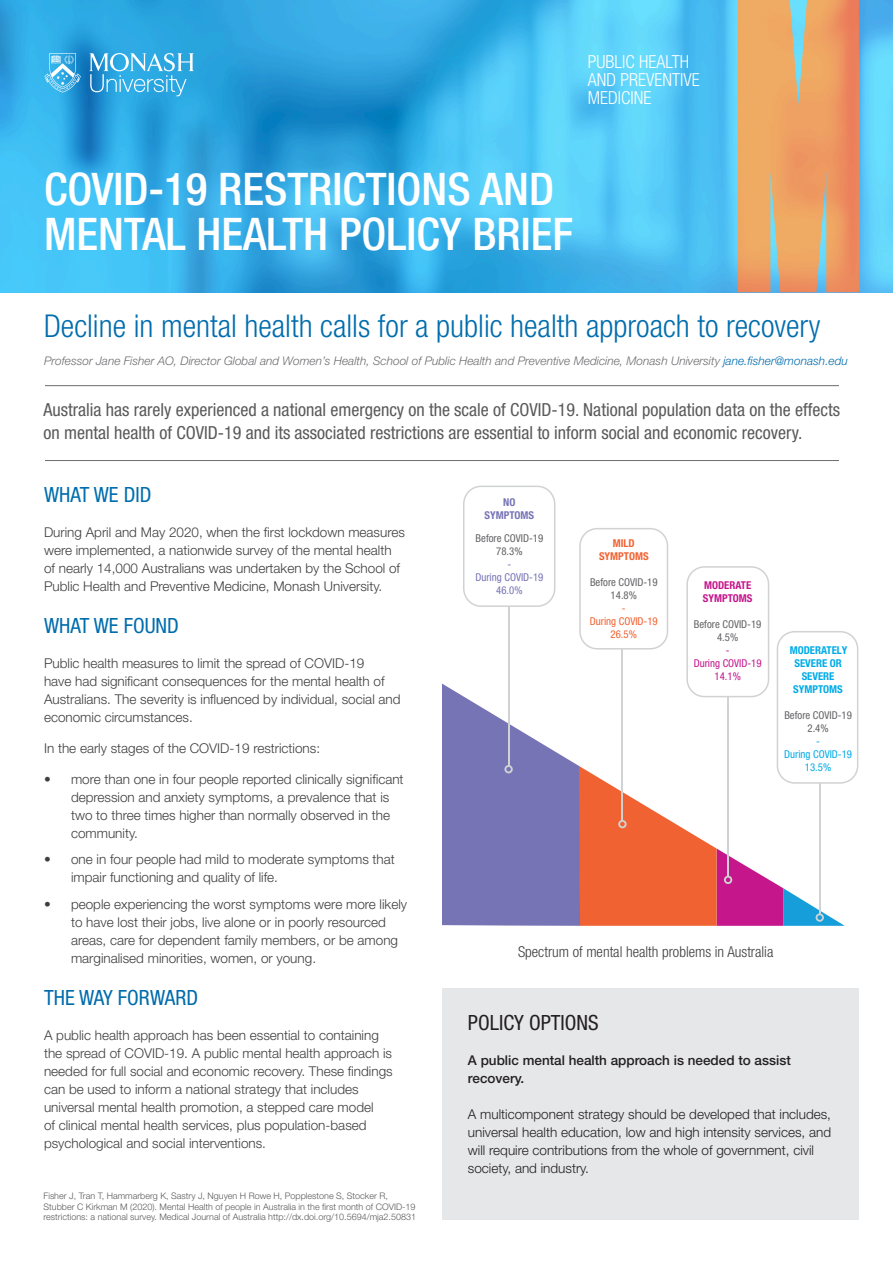
<style>
.page{position:relative;width:893px;height:1263px;background:#fff}
.page>*{position:absolute;margin:0;border:0;box-sizing:border-box;transform-origin:0 0}
.t1{font:500 condensed 45px/45px "Helvetica Neue";color:#fff}
.t2{font:300 condensed 31.5px "Helvetica Neue";color:#006dae}
.t3{font:condensed 21px "Helvetica Neue";color:#006dae}
.t4{font:condensed 21px "Helvetica Neue";color:#006cac}
.t5{font:condensed 21px "Helvetica Neue";color:#231f20}
.t6{font:condensed 18px/22.5px "Helvetica Neue";color:#5a5a5a}
.t7{font:300 condensed 18px/18px "Helvetica Neue";color:#fff}
.t8{font:300 condensed 15px "Helvetica Neue";color:#3e3e3f}
.t9{font:300 13.5px/18px "Helvetica Neue";color:#3e3e3f}
.t10{font:300 13.5px/18px "Helvetica Neue";color:#231f20}
.t11{font:500 13.5px/18px "Helvetica Neue";color:#231f20}
.t12{font:italic 300 11.85px "Helvetica Neue";color:#6c6d70}
.t13{font:condensed 10.8px/12.9px "Helvetica Neue";color:#636366;text-align:center}
.t14{font:700 condensed 10.8px/12.9px "Helvetica Neue";color:#00abe7;text-align:center}
.t15{font:condensed 10.8px/12.9px "Helvetica Neue";color:#c5168c;text-align:center}
.t16{font:condensed 10.8px/12.9px "Helvetica Neue";color:#f16232;text-align:center}
.t17{font:condensed 10.8px/12.9px "Helvetica Neue";color:#7774b6;text-align:center}
.t18{font:condensed 10.8px/12.9px "Helvetica Neue";color:#00abe7;text-align:center}
.t19{font:700 condensed 10.8px/12.9px "Helvetica Neue";color:#c5168c}
.t20{font:700 condensed 10.8px/12.9px "Helvetica Neue";color:#f16232;text-align:center}
.t21{font:700 condensed 10.8px/12.9px "Helvetica Neue";color:#7774b6;text-align:center}
.t22{font:300 9px/10.8px "Helvetica Neue";color:#5a5a5a}
.s1{color:#006dae}
</style>
<div class="page">
<div style="left:442px;top:988px;width:417px;height:232px;background:#e6e7e9"></div>
<svg style="left:0;top:0;width:893px;height:292px;background:#3fb5ea"></svg>
<svg style="left:738px;top:0;width:121px;height:292px;background:#e5a16a"></svg>
<svg style="left:89px;top:53px;width:105px;height:43px;background:#52b4e4"></svg>
<svg style="left:45px;top:53px;width:36px;height:39px"></svg>
<hr style="left:45px;top:460px;width:794px;height:1px;background:#6c6d70">
<hr style="left:45px;top:385px;width:794px;height:1px;background:#6c6d70">
<hr style="left:621px;top:564px;width:2px;height:257px;background:#d1d2d4">
<div style="left:580px;top:529px;width:87px;height:120px;background:#fff;border-radius:17px"></div>
<div style="left:579px;top:528px;width:89px;height:121px;border:2px solid #d1d2d4;border-radius:17px"></div>
<div style="left:686px;top:566px;width:83px;height:131px;border:2px solid #d1d2d4;border-radius:17px"></div>
<hr style="left:508px;top:584px;width:1px;height:182px;background:#d1d2d4">
<div style="left:464px;top:486px;width:91px;height:120px;background:#fff;border-radius:18px"></div>
<div style="left:463px;top:486px;width:92px;height:121px;border:2px solid #d1d2d4;border-radius:18px"></div>
<svg style="left:442px;top:683px;width:403px;height:243px"></svg>
<hr style="left:819px;top:703px;width:2px;height:211px;background:#d1d2d4">
<div style="left:777px;top:632px;width:81px;height:151px;background:#fff;border-radius:17px"></div>
<div style="left:777px;top:631px;width:81px;height:153px;border:2px solid #d1d2d4;border-radius:17px"></div>
<h3 class="t7" style="left:588px;top:53px;width:113px">PUBLIC HEALTH<br>AND PREVENTIVE<br>MEDICINE</h3>
<h1 class="t1" style="left:44px;top:166px;width:531px">COVID-19 RESTRICTIONS AND<br>MENTAL HEALTH POLICY BRIEF</h1>
<h2 class="t2" style="left:44px;top:308px;width:778px">Decline in mental health calls for a public health approach to recovery</h2>
<p class="t12" style="left:44px;top:354px;width:805px">Professor Jane Fisher AO, Director Global and Women’s Health, School of Public Health and Preventive Medicine, Monash University <span class="s1">jane.fisher@monash.edu</span></p>
<p class="t6" style="left:44px;top:398px;width:798px">Australia has rarely experienced a national emergency on the scale of COVID-19. National population data on the effects on mental health of COVID-19 and its associated restrictions are essential to inform social and economic recovery.</p>
<h3 class="t3" style="left:44px;top:483px;width:109px">WHAT WE DID</h3>
<p class="t9" style="left:44px;top:523px;width:362px">During April and May 2020, when the first lockdown measures were implemented, a nationwide survey of the mental health of nearly 14,000 Australians was undertaken by the School of Public Health and Preventive Medicine, Monash University.</p>
<h3 class="t3" style="left:44px;top:614px;width:136px">WHAT WE FOUND</h3>
<p class="t9" style="left:44px;top:654px;width:358px">Public health measures to limit the spread of COVID-19<br>have had significant consequences for the mental health of Australians. The severity is influenced by individual, social and economic circumstances.</p>
<p class="t9" style="left:44px;top:739px;width:278px">In the early stages of the COVID-19 restrictions:</p>
<p class="t9" style="left:71px;top:770px;width:334px;text-indent:-27px">• more than one in four people reported clinically significant depression and anxiety symptoms, a prevalence that is two to three times higher than normally observed in the community.</p>
<p class="t9" style="left:71px;top:850px;width:325px;text-indent:-27px">• one in four people had mild to moderate symptoms that impair functioning and quality of life.</p>
<p class="t9" style="left:71px;top:895px;width:338px;text-indent:-27px">• people experiencing the worst symptoms were more likely to have lost their jobs, live alone or in poorly resourced areas, care for dependent family members, or be among marginalised minorities, women, or young.</p>
<h3 class="t4" style="left:44px;top:985px;width:156px">THE WAY FORWARD</h3>
<p class="t9" style="left:44px;top:1026px;width:350px">A public health approach has been essential to containing the spread of COVID-19. A public mental health approach is needed for full social and economic recovery. These findings can be used to inform a national strategy that includes universal mental health promotion, a stepped care model<br>of clinical mental health services, plus population-based psychological and social interventions.</p>
<p class="t22" style="left:44px;top:1190px;width:374px">Fisher J, Tran T, Hammarberg K, Sastry J, Nguyen H Rowe H, Popplestone S, Stocker R,<br>Stubber C Kirkman M (2020). Mental Health of people in Australia in the first month of COVID-19 restrictions: a national survey. Medical Journal of Australia http://dx.doi.org/10.5694/mja2.50831</p>
<p class="t21" style="left:485px;top:496px;width:51px">NO<br>SYMPTOMS</p>
<p class="t13" style="left:476px;top:532px;width:69px">Before COVID-19<br>78.3%</p>
<p class="t17" style="left:475px;top:558px;width:69px">-<br>During COVID-19<br>46.0%</p>
<p class="t20" style="left:599px;top:536px;width:51px">MILD<br>SYMPTOMS</p>
<p class="t13" style="left:590px;top:575px;width:69px">Before COVID-19<br>14.8%</p>
<p class="t16" style="left:590px;top:601px;width:69px">-<br>During COVID-19<br>26.5%</p>
<p class="t19" style="left:703px;top:579px;width:51px">MODERATE<br>SYMPTOMS</p>
<p class="t13" style="left:694px;top:618px;width:69px">Before COVID-19<br>4.5%</p>
<p class="t15" style="left:694px;top:643px;width:69px">-<br>During COVID-19<br>14.1%</p>
<p class="t14" style="left:790px;top:644px;width:59px">MODERATELY<br>SEVERE OR<br>SEVERE<br>SYMPTOMS</p>
<p class="t13" style="left:784px;top:709px;width:69px">Before COVID-19<br>2.4%</p>
<p class="t18" style="left:784px;top:735px;width:69px">-<br>During COVID-19<br>13.5%</p>
<p class="t8" style="left:518px;top:943px;width:257px">Spectrum of mental health problems in Australia</p>
<h3 class="t5" style="left:468px;top:1011px;width:132px">POLICY OPTIONS</h3>
<p class="t11" style="left:468px;top:1051px;width:324px">A public mental health approach is needed to assist recovery.</p>
<p class="t10" style="left:468px;top:1105px;width:365px">A multicomponent strategy should be developed that includes, universal health education, low and high intensity services, and will require contributions from the whole of government, civil society, and industry.</p>
</div>
